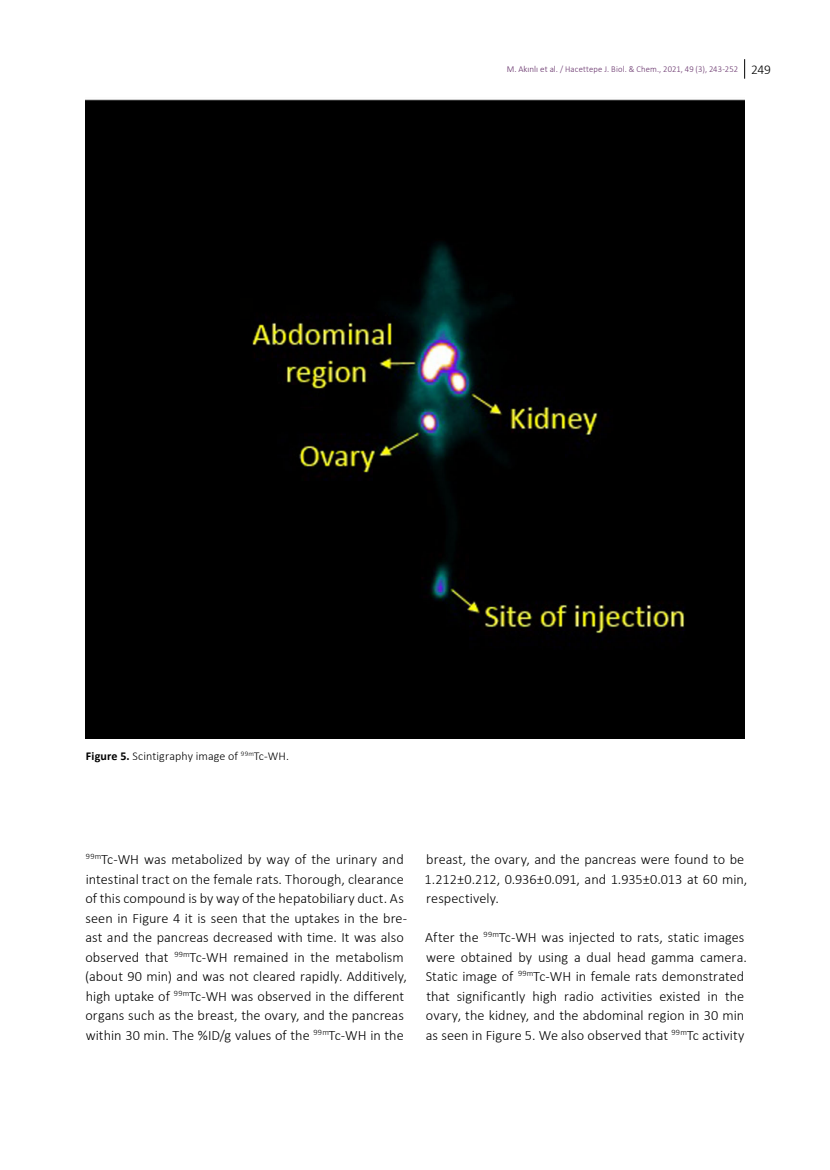
<style>
.page{position:relative;width:830px;height:1170px;background:#fff}
.page>*{position:absolute;margin:0;border:0;box-sizing:border-box;transform-origin:0 0}
.t1{font:300 14.25px/19.5px "Calibri";color:#000}
.t2{font:300 12px "Calibri";letter-spacing:.01em;color:#000}
.t3{font:300 9px "Calibri";letter-spacing:.015em;color:#642e68}
.s1{font-size:13.5px;color:#000}
.s2{font-weight:700}
</style>
<div class="page">
<svg style="left:744px;top:59px;width:1px;height:20px"></svg>
<div style="left:85px;top:99px;width:659px;height:639px;background:#000"></div>
<p class="t3" style="left:506px;top:63px;width:266px">M. Akınlı et al. / Hacettepe J. Biol. &amp; Chem., 2021, 49 (3), 243-252 <span class="s1">249</span></p>
<p class="t2" style="left:86px;top:748px;width:204px"><span class="s2">Figure 5.</span> Scintigraphy image of <sup>99m</sup>Tc-WH.</p>
<p class="t1" style="left:85px;top:849px;width:323px"><sup>99m</sup>Tc-WH was metabolized by way of the urinary and intestinal tract on the female rats. Thorough, clearance of this compound is by way of the hepatobiliary duct. As seen in Figure 4 it is seen that the uptakes in the bre&shy;ast and the pancreas decreased with time. It was also observed that <sup>99m</sup>Tc-WH remained in the metabolism (about 90 min) and was not cleared rapidly. Additively, high uptake of <sup>99m</sup>Tc-WH was observed in the different organs such as the breast, the ovary, and the pancreas within 30 min. The %ID/g values of the <sup>99m</sup>Tc-WH in the</p>
<p class="t1" style="left:424px;top:849px;width:324px">breast, the ovary, and the pancreas were found to be<br>1.212±0.212, 0.936±0.091, and 1.935±0.013 at 60 min, respectively.</p>
<p class="t1" style="left:425px;top:927px;width:323px">After the <sup>99m</sup>Tc-WH was injected to rats, static images were obtained by using a dual head gamma camera.<br>Static image of <sup>99m</sup>Tc-WH in female rats demonstrated that significantly high radio activities existed in the ovary, the kidney, and the abdominal region in 30 min as seen in Figure 5. We also observed that <sup>99m</sup>Tc activity</p>
</div>
